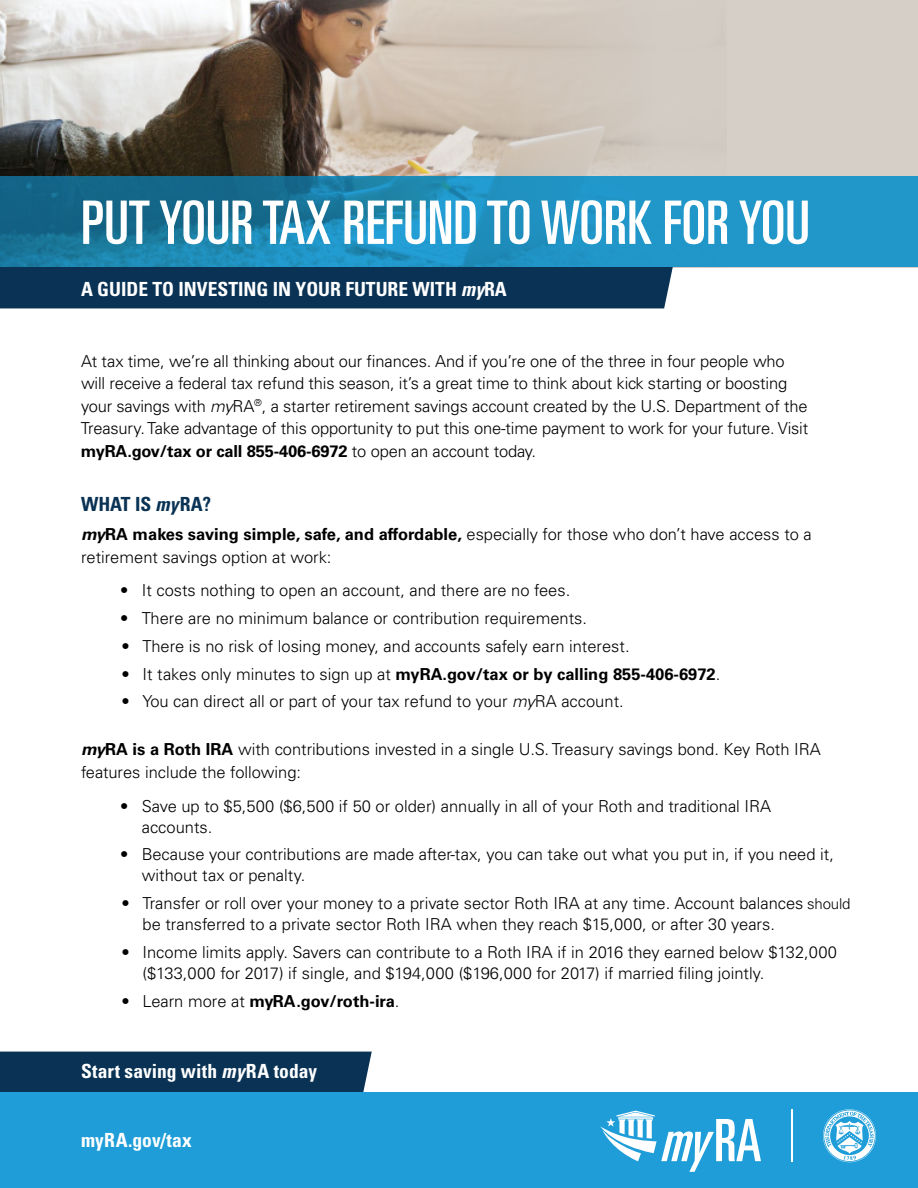
<style>
.page{position:relative;width:918px;height:1188px;background:#fff}
.page>*{position:absolute;margin:0;border:0;box-sizing:border-box;transform-origin:0 0}
.t1{font:ultra-condensed 60px "Univers LT Std";color:#fff}
.t2{font:700 condensed 19.5px "Univers LT Std";color:#fff}
.t3{font:700 condensed 19.5px "Univers LT Std";color:#093254}
.t4{font:300 16.5px/22.5px "Univers LT Std";color:#000}
.t5{font:700 16.5px "Univers LT Std";color:#000}
.t6{font:700 16.5px "Univers LT Std";letter-spacing:-.02em;color:#000}
.s1{font-style:italic}
.s2{font-weight:700}
.s3{font-weight:700;font-style:italic}
.s4{font-weight:300}
.s5{font-size:15px;color:#040504}
</style>
<div class="page">
<img style="left:0;top:0;width:295px;height:176px">
<svg style="left:295px;top:0;width:623px;height:176px;background:#cbc0b5"></svg>
<svg style="left:0;top:176px;width:918px;height:91px;background:#1d88b5"></svg>
<div style="left:0;top:267px;width:673px;height:41px;background:#093254"></div>
<div style="left:0;top:1052px;width:372px;height:40px;background:#093254"></div>
<div style="left:0;top:1092px;width:918px;height:96px;background:#1e9dd8"></div>
<svg style="left:600px;top:1111px;width:161px;height:61px"></svg>
<hr style="left:791px;top:1110px;width:2px;height:52px;background:#fff">
<svg style="left:823px;top:1109px;width:53px;height:53px"></svg>
<div style="left:758px;top:1112px;width:28px;height:13px;background:#1e9dd8"></div>
<h1 class="t1" style="left:81px;top:188px;width:730px">PUT YOUR TAX REFUND TO WORK FOR YOU</h1>
<p class="t2" style="left:81px;top:277px;width:427px">A GUIDE TO INVESTING IN YOUR FUTURE WITH <span class="s1">my</span>RA</p>
<p class="t4" style="left:81px;top:350px;width:729px">At tax time, we’re all thinking about our finances. And if you’re one of the three in four people who will receive a federal tax refund this season, it’s a great time to think about kick starting or boosting your savings with <span class="s1">my</span>RA<sup>®</sup>, a starter retirement savings account created by the U.S. Department of the Treasury. Take advantage of this opportunity to put this one-time payment to work for your future. Visit <span class="s2">myRA.gov/tax or call 855-406-6972</span> to open an account today.</p>
<h2 class="t3" style="left:81px;top:492px;width:132px">WHAT IS <span class="s1">my</span>RA?</h2>
<p class="t4" style="left:81px;top:523px;width:732px"><span class="s3">my</span><span class="s2">RA makes saving simple, safe, and affordable,</span> especially for those who don’t have access to a retirement savings option at work:</p>
<p class="t4" style="left:120px;top:579px;width:452px">• It costs nothing to open an account, and there are no fees.</p>
<p class="t4" style="left:120px;top:607px;width:469px">• There are no minimum balance or contribution requirements.</p>
<p class="t4" style="left:122px;top:635px;width:510px">• There is no risk of losing money, and accounts safely earn interest.</p>
<p class="t5" style="left:122px;top:664px;width:600px"><span class="s4">• It takes only minutes to sign up at</span> myRA.gov/tax or by calling 855-406-6972<span class="s4">.</span></p>
<p class="t4" style="left:122px;top:690px;width:504px">• You can direct all or part of your tax refund to your <span class="s1">my</span>RA account.</p>
<p class="t4" style="left:81px;top:738px;width:741px"><span class="s3">my</span><span class="s2">RA is a Roth IRA</span> with contributions invested in a single U.S. Treasury savings bond. Key Roth IRA features include the following:</p>
<p class="t4" style="left:142px;top:795px;width:631px;line-height:21px;text-indent:-22px">• Save up to $5,500 ($6,500 if 50 or older) annually in all of your Roth and traditional IRA accounts.</p>
<p class="t4" style="left:142px;top:844px;width:694px;line-height:21px;text-indent:-22px">• Because your contributions are made after-tax, you can take out what you put in, if you need it, without tax or penalty.</p>
<p class="t4" style="left:143px;top:893px;width:710px;line-height:21px;text-indent:-21px">• Transfer or roll over your money to a private sector Roth IRA at any time. Account balances <span class="s5">should </span>be transferred to a private sector Roth IRA when they reach $15,000, or after 30 years.</p>
<p class="t4" style="left:143px;top:942px;width:696px;line-height:21px;text-indent:-21px">• Income limits apply. Savers can contribute to a Roth IRA if in 2016 they earned below $132,000 ($133,000 for 2017) if single, and $194,000 ($196,000 for 2017) if married filing jointly.</p>
<p class="t6" style="left:122px;top:991px;width:279px"><span class="s4">• Learn more at</span> myRA.gov/roth-ira<span class="s4">.</span></p>
<p class="t2" style="left:81px;top:1059px;width:238px">Start saving with <span class="s1">my</span>RA today</p>
<p class="t2" style="left:81px;top:1128px;width:113px">myRA.gov/tax</p>
</div>
